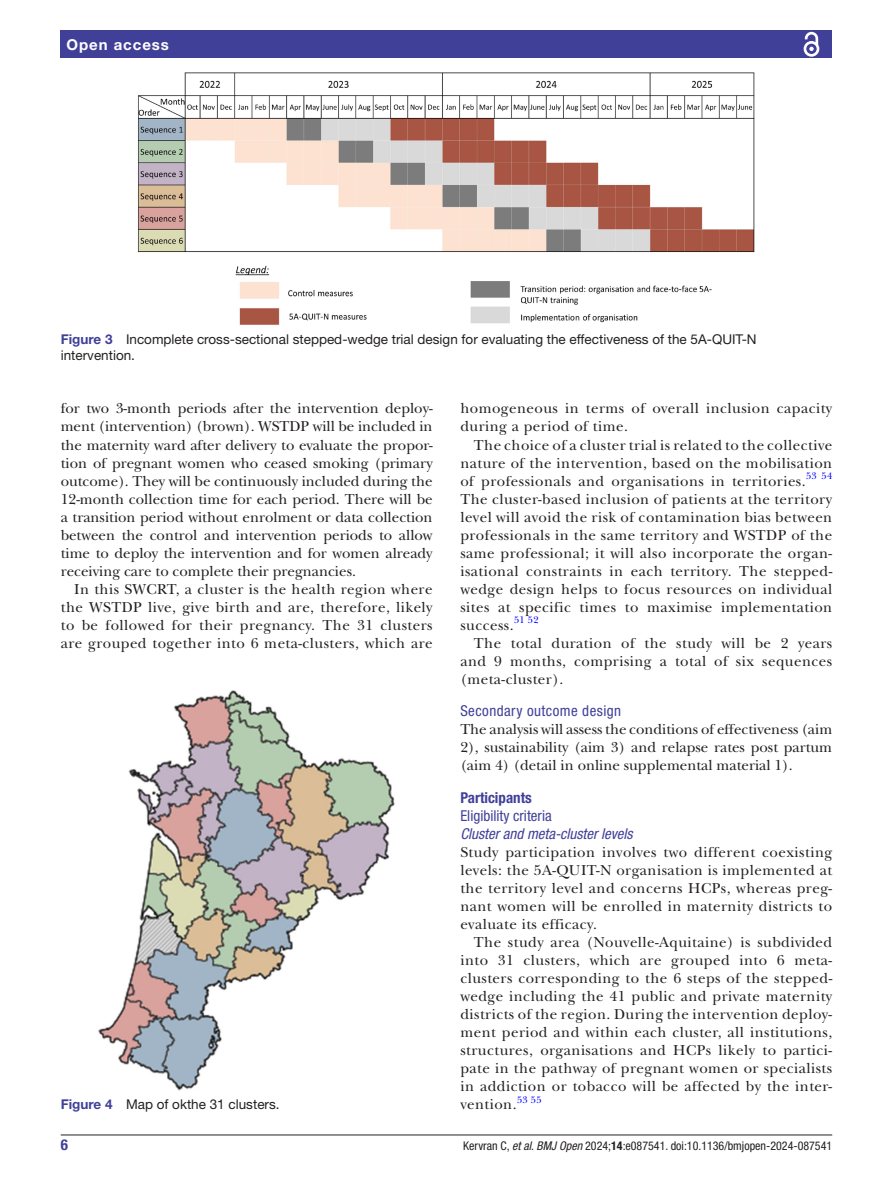
<style>
.page{position:relative;width:893px;height:1191px;background:#fff}
.page>*{position:absolute;margin:0;border:0;box-sizing:border-box;transform-origin:0 0}
.t1{font:15px/18px "New Baskerville";letter-spacing:.03em;color:#231f20;text-align:justify}
.t2{font:italic condensed 15px "Helvetica Neue LT Std";color:#414099}
.t3{font:condensed 15px "Helvetica Neue LT Std";letter-spacing:.03em;color:#414099}
.t4{font:condensed 15px "Helvetica Neue LT Std";color:#414099}
.t5{font:700 condensed 15px "Helvetica Neue LT Std";color:#414099}
.t6{font:700 15px "Helvetica Neue LT Std";letter-spacing:.065em;color:#fff}
.t7{font:13.5px/16.2px "Helvetica Neue LT Std";color:#231f20}
.t8{font:condensed 12px "Helvetica Neue LT Std";color:#231f20}
.t9{font:9.9px "New Baskerville";letter-spacing:.03em;color:#00f}
.s1{font-weight:700;color:#414099}
.s2{font-style:italic}
.s3{font-weight:700}
</style>
<div class="page">
<hr style="left:61px;top:1134px;width:771px;height:1px;background:#231f20">
<div style="left:61px;top:31px;width:771px;height:27px;background:#414099"></div>
<svg style="left:803px;top:31px;width:17px;height:26px"></svg>
<img style="left:138px;top:73px;width:617px;height:252px">
<img style="left:98px;top:690px;width:297px;height:401px">
<p class="t6" style="left:66px;top:35px;width:104px">Open access</p>
<p class="t7" style="left:61px;top:331px;width:697px"><span class="s1">Figure 3</span> Incomplete cross-sectional stepped-wedge trial design for evaluating the effectiveness of the 5A-QUIT-N intervention.</p>
<p class="t1" style="left:61px;top:400px;width:373px">for two 3-month periods after the intervention deploy&shy;ment (intervention) (brown). WSTDP will be included in the maternity ward after delivery to evaluate the propor&shy;tion of pregnant women who ceased smoking (primary outcome). They will be continuously included during the 12-month collection time for each period. There will be a transition period without enrolment or data collection between the control and intervention periods to allow time to deploy the intervention and for women already receiving care to complete their pregnancies.</p>
<p class="t1" style="left:61px;top:580px;width:373px;text-indent:14px">In this SWCRT, a cluster is the health region where the WSTDP live, give birth and are, therefore, likely to be followed for their pregnancy. The 31 clusters are grouped together into 6 meta-clusters, which are</p>
<p class="t7" style="left:61px;top:1096px;width:220px"><span class="s1">Figure 4</span> Map of okthe 31 clusters.</p>
<p class="t1" style="left:460px;top:400px;width:373px">homogeneous in terms of overall inclusion capacity during a period of time.</p>
<p class="t1" style="left:460px;top:436px;width:373px;text-indent:14px">The choice of a cluster trial is related to the collective nature of the intervention, based on the mobilisation of professionals and organisations in territories.<sup>53</sup> <sup>54<br></sup>The cluster-based inclusion of patients at the territory level will avoid the risk of contamination bias between professionals in the same territory and WSTDP of the same professional; it will also incorporate the organ&shy;isational constraints in each territory. The stepped&shy;wedge design helps to focus resources on individual sites at specific times to maximise implementation success.</p>
<p class="t9" style="left:514px;top:614px;width:26px">51 52</p>
<p class="t1" style="left:460px;top:634px;width:373px;text-indent:14px">The total duration of the study will be 2 years and 9 months, comprising a total of six sequences (meta-cluster).</p>
<p class="t3" style="left:460px;top:702px;width:162px">Secondary outcome design</p>
<p class="t1" style="left:460px;top:720px;width:373px">The analysis will assess the conditions of effectiveness (aim 2), sustainability (aim 3) and relapse rates post partum (aim 4) (detail in online supplemental material 1).</p>
<p class="t5" style="left:460px;top:789px;width:73px">Participants</p>
<p class="t4" style="left:460px;top:807px;width:93px">Eligibility criteria</p>
<p class="t2" style="left:460px;top:825px;width:174px">Cluster and meta-cluster levels</p>
<p class="t1" style="left:460px;top:843px;width:373px">Study participation involves two different coexisting levels: the 5A-QUIT-N organisation is implemented at the territory level and concerns HCPs, whereas preg&shy;nant women will be enrolled in maternity districts to evaluate its efficacy.</p>
<p class="t1" style="left:460px;top:933px;width:373px;text-indent:14px">The study area (Nouvelle-Aquitaine) is subdivided into 31 clusters, which are grouped into 6 meta&shy;clusters corresponding to the 6 steps of the stepped&shy;wedge including the 41 public and private maternity districts of the region. During the intervention deploy&shy;ment period and within each cluster, all institutions, structures, organisations and HCPs likely to partici&shy;pate in the pathway of pregnant women or specialists in addiction or tobacco will be affected by the inter&shy;vention.</p>
<p class="t9" style="left:517px;top:1093px;width:26px">53 55</p>
<p class="t5" style="left:61px;top:1135px;width:9px">6</p>
<p class="t8" style="left:463px;top:1138px;width:370px">Kervran C, <span class="s2">et al</span>. <span class="s2">BMJ Open</span> 2024;<span class="s3">14</span>:e087541. doi:10.1136/bmjopen-2024-087541</p>
</div>
